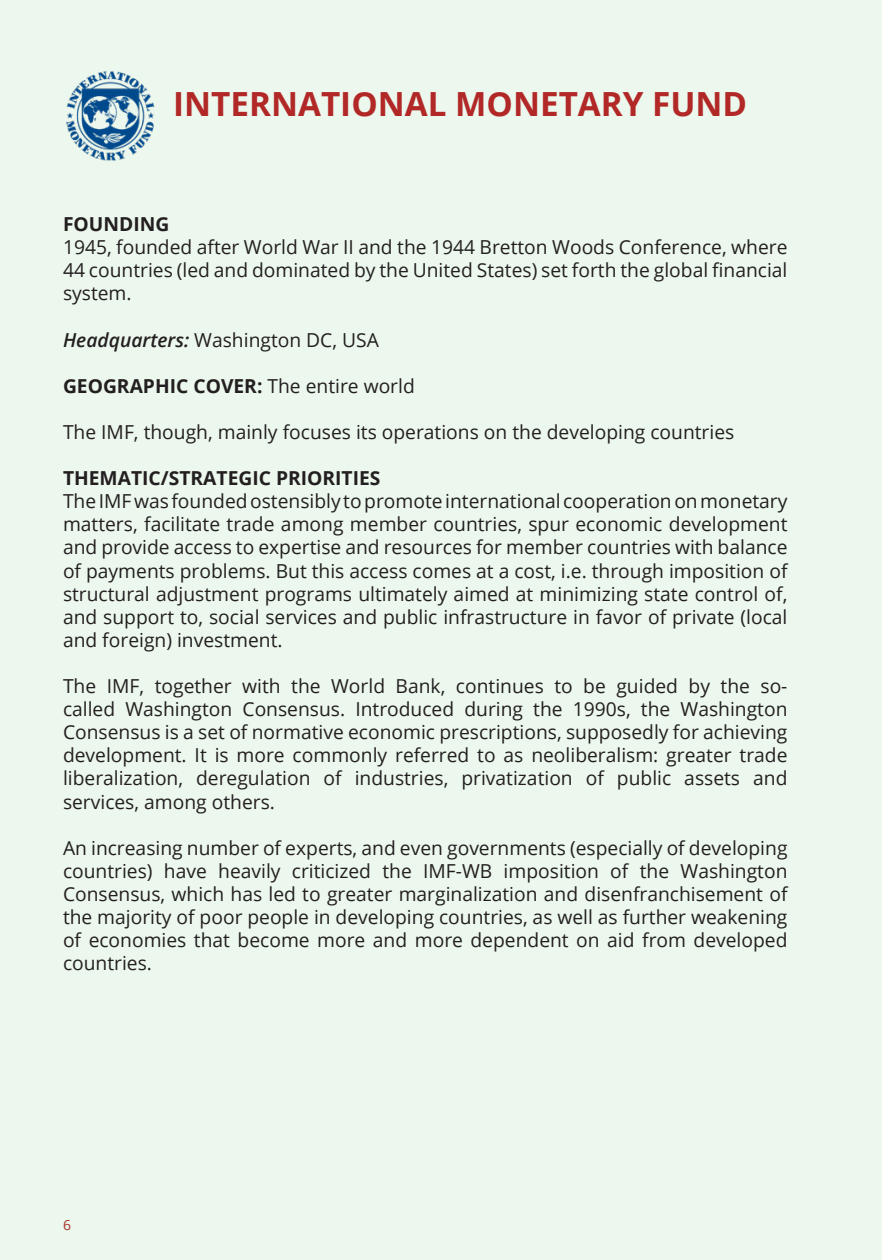
<style>
.page{position:relative;width:882px;height:1260px;background:#ecf7ed}
.page>*{position:absolute;margin:0;border:0;box-sizing:border-box;transform-origin:0 0}
.Infog-H1{font:700 33.25px "Open Sans";color:#b12827}
.Infog-Copy{font:19.25px/23.1px "Open Sans";color:#231f20;text-align:justify}
.Infog-H2{font:700 19.25px "Open Sans";color:#231f20}
.Infog-Copy-2{font:700 19.25px "Open Sans";color:#231f20}
.t1{font:14px "Open Sans";color:#b12827}
.s1{font-weight:600;font-style:italic}
.s2{font-weight:400}
</style>
<div class="page">
<img style="left:66px;top:71px;width:89px;height:90px">
<p class="Infog-H1" style="left:173px;top:80px;width:575px">INTERNATIONAL MONETARY FUND</p>
<p class="Infog-H2" style="left:63px;top:210px;width:108px">FOUNDING</p>
<p class="Infog-Copy" style="left:63px;top:235px;width:726px">1945, founded after World War II and the 1944 Bretton Woods Conference, where 44 countries (led and dominated by the United States) set forth the global financial system.</p>
<p class="Infog-Copy" style="left:63px;top:327px;width:317px"><span class="s1">Headquarters:</span> Washington DC, USA</p>
<p class="Infog-Copy-2" style="left:63px;top:372px;width:353px">GEOGRAPHIC COVER: <span class="s2">The entire world</span></p>
<p class="Infog-Copy" style="left:63px;top:420px;width:673px">The IMF, though, mainly focuses its operations on the developing countries</p>
<p class="Infog-H2" style="left:63px;top:465px;width:319px">THEMATIC/STRATEGIC PRIORITIES</p>
<p class="Infog-Copy" style="left:63px;top:489px;width:726px">The IMF was founded ostensibly to promote international cooperation on monetary matters, facilitate trade among member countries, spur economic development and provide access to expertise and resources for member countries with balance of payments problems. But this access comes at a cost, i.e. through imposition of structural adjustment programs ultimately aimed at minimizing state control of, and support to, social services and public infrastructure in favor of private (local and foreign) investment.</p>
<p class="Infog-Copy" style="left:63px;top:674px;width:726px">The IMF, together with the World Bank, continues to be guided by the so&shy;called Washington Consensus. Introduced during the 1990s, the Washington Consensus is a set of normative economic prescriptions, supposedly for achieving development. It is more commonly referred to as neoliberalism: greater trade liberalization, deregulation of industries, privatization of public assets and services, among others.</p>
<p class="Infog-Copy" style="left:63px;top:836px;width:726px">An increasing number of experts, and even governments (especially of developing countries) have heavily criticized the IMF-WB imposition of the Washington Consensus, which has led to greater marginalization and disenfranchisement of the majority of poor people in developing countries, as well as further weakening of economies that become more and more dependent on aid from developed countries.</p>
<p class="t1" style="left:63px;top:1215px;width:10px">6</p>
</div>
